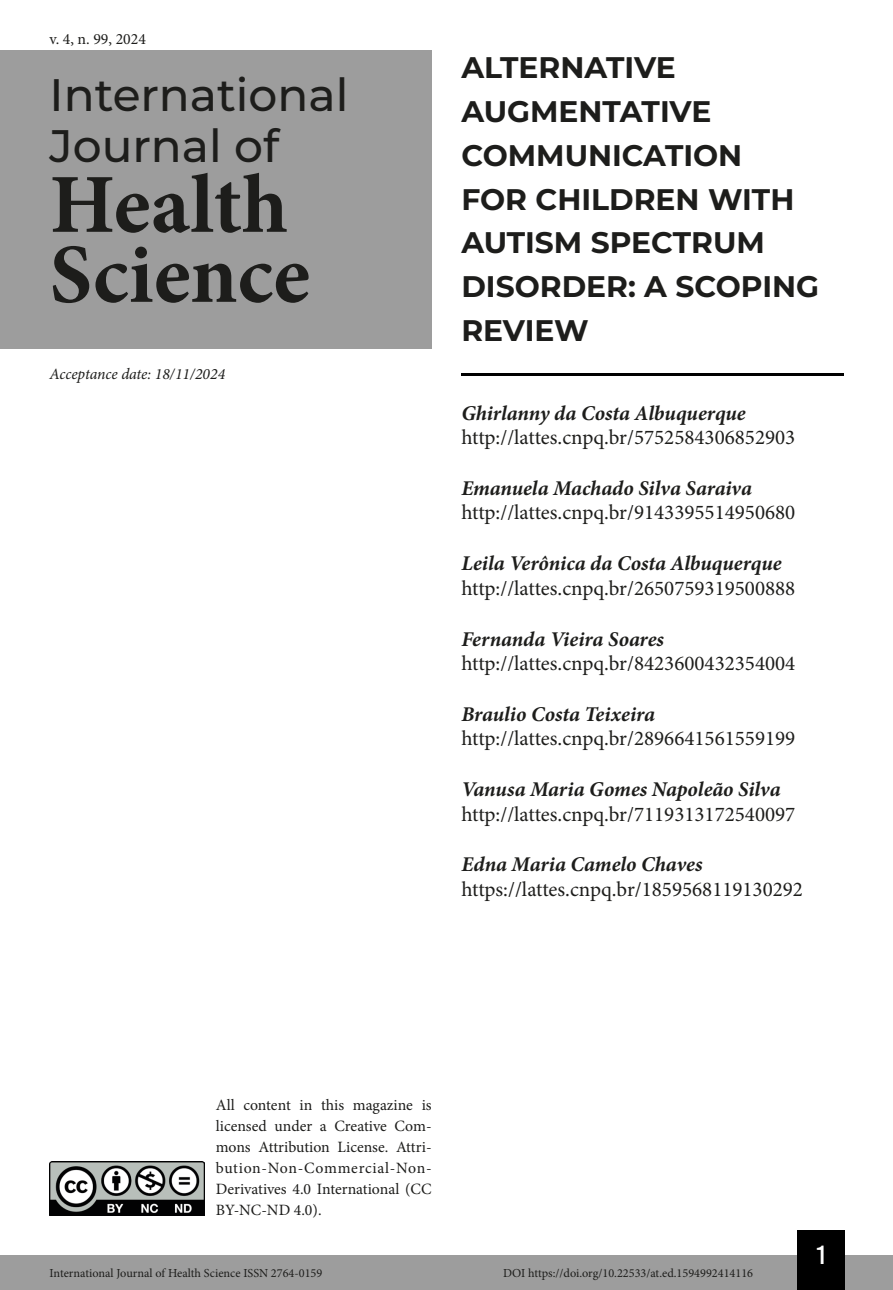
<style>
.page{position:relative;width:893px;height:1290px;background:#fff}
.page>*{position:absolute;margin:0;border:0;box-sizing:border-box;transform-origin:0 0}
.t1{font:700 84px/70px "Minion Pro";color:#1d1d1b}
.t2{font:500 45.5px/50.8px "Montserrat";color:#1d1d1b}
.Título_Artigo{font:700 29.75px/43.8px "Montserrat";color:#1d1d1b}
.t3{font:26.25px "Bebas Kai";color:#fff}
.Infos_autor{font:21px "Minion Pro";color:#1d1d1b}
.Autor{font:italic 700 21px "Minion Pro";letter-spacing:-.005em;color:#1d1d1b}
.t4{font:15.75px/21px "Minion Pro";color:#1d1d1b;text-align:justify}
.t5{font:italic 15.75px "Minion Pro";letter-spacing:-.005em;color:#1d1d1b}
.t6{font:12.25px "Minion Pro";color:#1d1d1b}
</style>
<div class="page">
<div style="left:0;top:1255px;width:893px;height:35px;background:#9d9d9d"></div>
<div style="left:797px;top:1230px;width:48px;height:60px;background:#000"></div>
<img style="left:50px;top:1161px;width:154px;height:54px">
<div style="left:0;top:50px;width:432px;height:298px;background:#9d9d9d"></div>
<hr style="left:461px;top:373px;width:382px;height:3px;background:#000">
<p class="t4" style="left:50px;top:28px;width:98px">v. 4, n. 99, 2024</p>
<h2 class="t2" style="left:50px;top:68px;width:300px">International<br>Journal of</h2>
<h1 class="t1" style="left:50px;top:169px;width:262px">Health<br>Science</h1>
<p class="t5" style="left:50px;top:363px;width:177px">Acceptance date: 18/11/2024</p>
<p class="Título_Artigo" style="left:461px;top:44px;width:359px">ALTERNATIVE<br>AUGMENTATIVE<br>COMMUNICATION<br>FOR CHILDREN WITH<br>AUTISM SPECTRUM<br>DISORDER: A SCOPING<br>REVIEW</p>
<p class="Autor" style="left:461px;top:398px;width:286px">Ghirlanny da Costa Albuquerque</p>
<p class="Infos_autor" style="left:461px;top:423px;width:335px">http://lattes.cnpq.br/5752584306852903</p>
<p class="Autor" style="left:461px;top:473px;width:292px">Emanuela Machado Silva Saraiva</p>
<p class="Infos_autor" style="left:461px;top:499px;width:335px">http://lattes.cnpq.br/9143395514950680</p>
<p class="Autor" style="left:461px;top:548px;width:322px">Leila Verônica da Costa Albuquerque</p>
<p class="Infos_autor" style="left:461px;top:574px;width:335px">http://lattes.cnpq.br/2650759319500888</p>
<p class="Autor" style="left:461px;top:624px;width:204px">Fernanda Vieira Soares</p>
<p class="Infos_autor" style="left:461px;top:649px;width:335px">http://lattes.cnpq.br/8423600432354004</p>
<p class="Autor" style="left:461px;top:699px;width:195px">Braulio Costa Teixeira</p>
<p class="Infos_autor" style="left:461px;top:724px;width:335px">http://lattes.cnpq.br/2896641561559199</p>
<p class="Autor" style="left:461px;top:774px;width:321px">Vanusa Maria Gomes Napoleão Silva</p>
<p class="Infos_autor" style="left:461px;top:800px;width:335px">http://lattes.cnpq.br/7119313172540097</p>
<p class="Autor" style="left:461px;top:849px;width:243px">Edna Maria Camelo Chaves</p>
<p class="Infos_autor" style="left:461px;top:875px;width:343px">https://lattes.cnpq.br/1859568119130292</p>
<p class="t4" style="left:216px;top:1095px;width:217px">All content in this magazine is licensed under a Creative Com&shy;mons Attribution License. Attri&shy;bution-Non-Commercial-Non-Derivatives 4.0 International (CC BY-NC-ND 4.0).</p>
<p class="t3" style="left:817px;top:1241px;width:10px">1</p>
<p class="t6" style="left:50px;top:1265px;width:274px">International Journal of Health Science ISSN 2764-0159</p>
<p class="t6" style="left:503px;top:1265px;width:252px">DOI https://doi.org/10.22533/at.ed.1594992414116</p>
</div>
